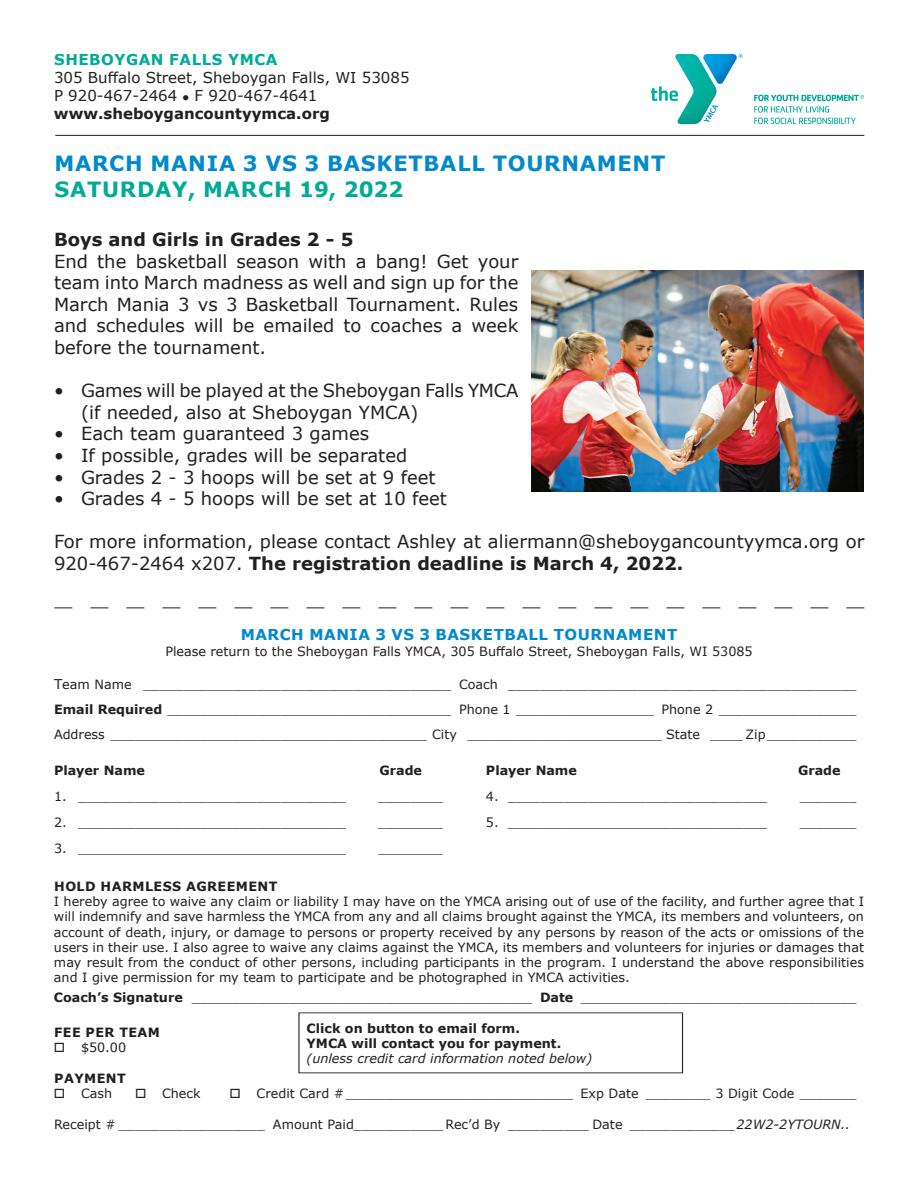
<style>
.page{position:relative;width:918px;height:1188px;background:#fff}
.page>*{position:absolute;margin:0;border:0;box-sizing:border-box;transform-origin:0 0}
.t1{font:700 21px "Verdana";letter-spacing:.035em;color:#0089cf}
.t2{font:700 21px "Verdana";letter-spacing:.035em;color:#00ab95}
.Class_Description{font:18px/21.6px "Verdana";color:#231f20}
.t3{font:700 18px "Verdana";color:#231f20}
.t4{font:15px "Verdana";color:#231f20}
.t5{font:700 15px "Verdana";letter-spacing:.035em;color:#0089cf}
.t6{font:700 15px "Verdana";color:#231f20}
.t7{font:700 15px "Verdana";letter-spacing:.035em;color:#00ab95}
.t8{font:12.75px/15.3px "Verdana";color:#231f20;text-align:justify}
.t9{font:700 12.75px/15.3px "Verdana";color:#231f20}
.t10{font:700 12.75px "Verdana";letter-spacing:.035em;color:#231f20}
.s1{font-weight:700}
.s2{font-size:13.5px}
.s3{font-style:italic}
.s4{font-weight:400;font-style:italic}
</style>
<div class="page">
<svg style="left:651px;top:54px;width:91px;height:70px"></svg>
<svg style="left:754px;top:95px;width:110px;height:29px"></svg>
<svg style="left:54px;top:608px;width:810px;height:1px"></svg>
<hr style="left:55px;top:135px;width:809px;height:1px;background:#231f20">
<img style="left:532px;top:270px;width:332px;height:221px">
<p class="t7" style="left:54px;top:49px;width:225px">SHEBOYGAN FALLS YMCA</p>
<p class="t4" style="left:54px;top:68px;width:357px">305 Buffalo Street, Sheboygan Falls, WI 53085</p>
<p class="t4" style="left:54px;top:86px;width:265px">P 920-467-2464 ● F 920-467-4641</p>
<p class="t6" style="left:54px;top:103px;width:277px">www.sheboygancountyymca.org</p>
<p class="t1" style="left:54px;top:149px;width:613px">MARCH MANIA 3 VS 3 BASKETBALL TOURNAMENT</p>
<p class="t2" style="left:54px;top:174px;width:351px">SATURDAY, MARCH 19, 2022</p>
<p class="t3" style="left:54px;top:227px;width:301px">Boys and Girls in Grades 2 - 5</p>
<p class="Class_Description" style="left:54px;top:250px;width:466px;text-align:justify">End the basketball season with a bang! Get your team into March madness as well and sign up for the March Mania 3 vs 3 Basketball Tournament. Rules and schedules will be emailed to coaches a week before the tournament.</p>
<p class="Class_Description" style="left:81px;top:380px;width:439px;text-indent:-27px">• Games will be played at the Sheboygan Falls YMCA (if needed, also at Sheboygan YMCA)</p>
<p class="Class_Description" style="left:54px;top:423px;width:317px">• Each team guaranteed 3 games</p>
<p class="Class_Description" style="left:54px;top:444px;width:355px">• If possible, grades will be separated</p>
<p class="Class_Description" style="left:54px;top:466px;width:383px">• Grades 2 - 3 hoops will be set at 9 feet</p>
<p class="Class_Description" style="left:54px;top:488px;width:395px">• Grades 4 - 5 hoops will be set at 10 feet</p>
<p class="Class_Description" style="left:54px;top:531px;width:812px">For more information, please contact Ashley at aliermann@sheboygancountyymca.org or<br>920-467-2464 x207. <span class="s1">The registration deadline is March 4, 2022.</span></p>
<p class="t5" style="left:241px;top:624px;width:438px">MARCH MANIA 3 VS 3 BASKETBALL TOURNAMENT</p>
<p class="t8" style="left:165px;top:643px;width:589px">Please return to the Sheboygan Falls YMCA, 305 Buffalo Street, Sheboygan Falls, WI 53085</p>
<p class="t8" style="left:54px;top:677px;width:804px"><span class="s2">T</span>eam Name ______________________________________ Coach ___________________________________________</p>
<p class="t8" style="left:54px;top:701px;width:804px"><span class="s1">Email Required</span> ___________________________________ Phone 1 _________________ Phone 2 _________________</p>
<p class="t8" style="left:54px;top:726px;width:804px">Address _______________________________________ City ________________________ State ____ Zip___________</p>
<p class="t9" style="left:54px;top:762px;width:92px">Player Name</p>
<p class="t9" style="left:379px;top:762px;width:44px">Grade</p>
<p class="t9" style="left:486px;top:762px;width:92px">Player Name</p>
<p class="t9" style="left:798px;top:762px;width:44px">Grade</p>
<p class="t8" style="left:54px;top:788px;width:293px">1. _________________________________</p>
<p class="t8" style="left:378px;top:788px;width:66px">________</p>
<p class="t8" style="left:486px;top:788px;width:283px">4. ________________________________</p>
<p class="t8" style="left:800px;top:788px;width:58px">_______</p>
<p class="t8" style="left:54px;top:815px;width:293px">2. _________________________________</p>
<p class="t8" style="left:378px;top:815px;width:66px">________</p>
<p class="t8" style="left:486px;top:815px;width:283px">5. ________________________________</p>
<p class="t8" style="left:800px;top:815px;width:58px">_______</p>
<p class="t8" style="left:54px;top:841px;width:293px">3. _________________________________</p>
<p class="t8" style="left:378px;top:841px;width:66px">________</p>
<p class="t10" style="left:54px;top:877px;width:225px">HOLD HARMLESS AGREEMENT</p>
<p class="t8" style="left:54px;top:894px;width:812px">I hereby agree to waive any claim or liability I may have on the YMCA arising out of use of the facility, and further agree that I will indemnify and save harmless the YMCA from any and all claims brought against the YMCA, its members and volunteers, on account of death, injury, or damage to persons or property received by any persons by reason of the acts or omissions of the users in their use. I also agree to waive any claims against the YMCA, its members and volunteers for injuries or damages that may result from the conduct of other persons, including participants in the program. I understand the above responsibilities and I give permission for my team to participate and be photographed in YMCA activities.</p>
<p class="t8" style="left:54px;top:990px;width:804px"><span class="s1">Coach’s Signature</span> __________________________________________ <span class="s1">Date</span> __________________________________</p>
<p class="t10" style="left:54px;top:1023px;width:107px">FEE PER TEAM</p>
<p class="t8" style="left:54px;top:1040px;width:74px">□ $50.00</p>
<p class="t10" style="left:54px;top:1069px;width:73px">PAYMENT</p>
<p class="t8" style="left:54px;top:1086px;width:60px">□ Cash</p>
<p class="t8" style="left:135px;top:1086px;width:67px">□ Check</p>
<p class="t8" style="left:230px;top:1086px;width:628px">□ Credit Card #____________________________ Exp Date ________ 3 Digit Code _______</p>
<p class="t8" style="left:54px;top:1116px;width:798px">Receipt # __________________ Amount Paid___________ Rec’d By __________ Date _____________<span class="s3">22W2-2YTOURN..</span></p>
<p class="t9" style="left:307px;top:1020px;width:287px">Click on button to email form.<br>YMCA will contact you for payment. <span class="s4">(unless credit card information noted below)</span></p>
</div>
